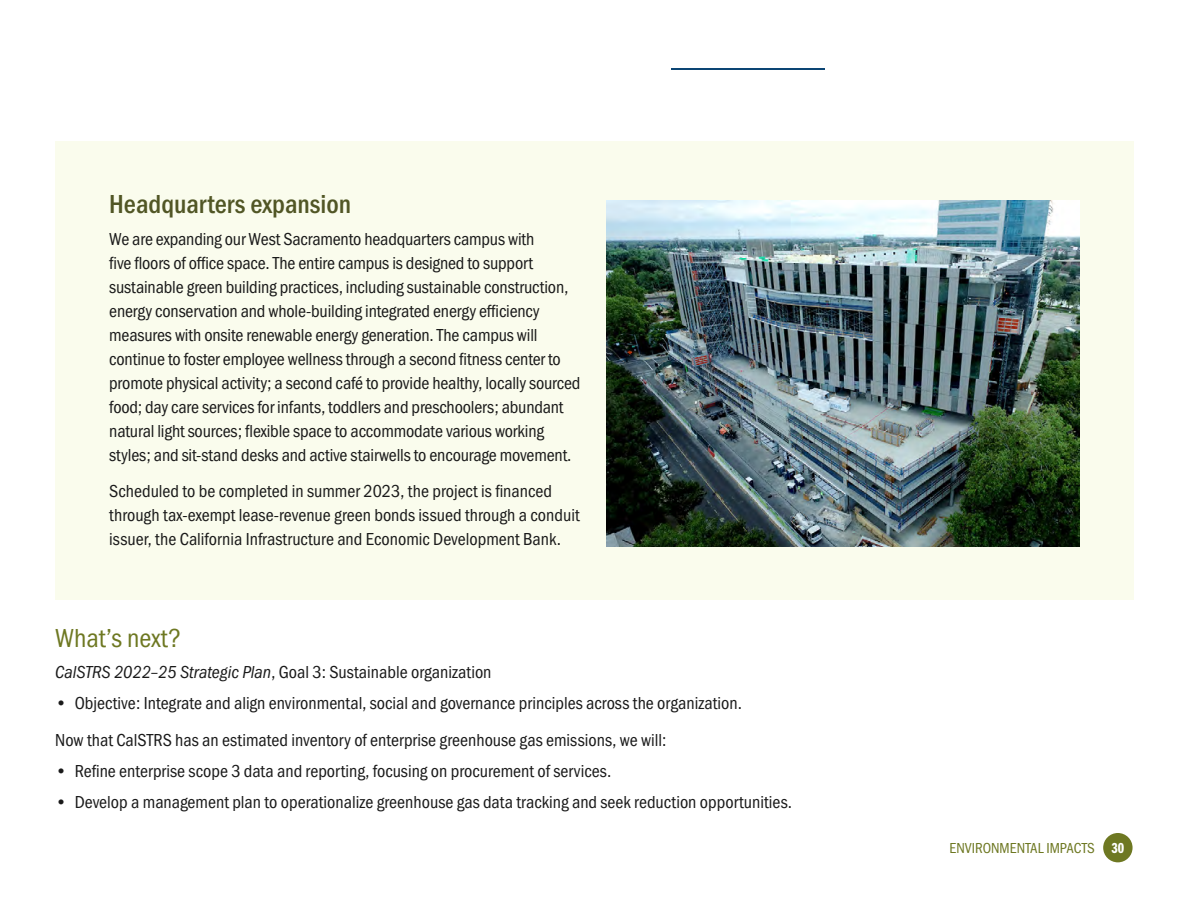
<style>
.page{position:relative;width:1188px;height:918px;background:#fff}
.page>*{position:absolute;margin:0;border:0;box-sizing:border-box;transform-origin:0 0}
.H4-Subhead_2_green{font:500 27px "Franklin Gothic URW Cond";color:#515625}
.H4-Subhead_2_green-2{font:27px "Franklin Gothic URW Cond";color:#6e7822}
.Paragraph{font:18px/24px "Franklin Gothic URW Cond";letter-spacing:-.01em;color:#1a1a1a}
.Bullet{font:18px "Franklin Gothic URW Cond";color:#1a1a1a}
.t1{font:15px "Franklin Gothic URW Cond";color:#6e7822}
.s1{font-family:"Franklin Gothic URW Con Boo Ita"}
.s2{font-family:"Franklin Gothic URW";font-weight:500}
.s3{font-family:"Franklin Gothic URW Com Dem";color:#fff}
</style>
<div class="page">
<hr style="left:672px;top:69px;width:153px;height:1px;background:#0c4574">
<div style="left:55px;top:141px;width:1079px;height:459px;background:#fafced"></div>
<img style="left:606px;top:201px;width:474px;height:345px">
<div style="left:1103px;top:833px;width:30px;height:29px;background:#6e7822;border-radius:50%"></div>
<h4 class="H4-Subhead_2_green" style="left:109px;top:185px;width:244px">Headquarters expansion</h4>
<p class="Paragraph" style="left:109px;top:226px;width:473px">We are expanding our West Sacramento headquarters campus with<br>five floors of office space. The entire campus is designed to support sustainable green building practices, including sustainable construction, energy conservation and whole-building integrated energy efficiency measures with onsite renewable energy generation. The campus will continue to foster employee wellness through a second fitness center to promote physical activity; a second café to provide healthy, locally sourced food; day care services for infants, toddlers and preschoolers; abundant natural light sources; flexible space to accommodate various working styles; and sit-stand desks and active stairwells to encourage movement.</p>
<p class="Paragraph" style="left:109px;top:478px;width:472px">Scheduled to be completed in summer 2023, the project is financed through tax-exempt lease-revenue green bonds issued through a conduit issuer, the California Infrastructure and Economic Development Bank.</p>
<h4 class="H4-Subhead_2_green-2" style="left:55px;top:618px;width:128px">What’s next?</h4>
<p class="Paragraph" style="left:55px;top:659px;width:438px"><span class="s1">CalSTRS 2022–25 Strategic Plan</span>, Goal 3: Sustainable organization</p>
<p class="Bullet" style="left:55px;top:690px;width:688px"><span class="s2">•</span> Objective: Integrate and align environmental, social and governance principles across the organization.</p>
<p class="Paragraph" style="left:55px;top:727px;width:613px">Now that CalSTRS has an estimated inventory of enterprise greenhouse gas emissions, we will:</p>
<p class="Bullet" style="left:55px;top:758px;width:558px"><span class="s2">•</span> Refine enterprise scope 3 data and reporting, focusing on procurement of services.</p>
<p class="Bullet" style="left:55px;top:789px;width:738px"><span class="s2">•</span> Develop a management plan to operationalize greenhouse gas data tracking and seek reduction opportunities.</p>
<p class="t1" style="left:950px;top:837px;width:176px">ENVIRONMENTAL IMPACTS <span class="s3">30</span></p>
</div>
